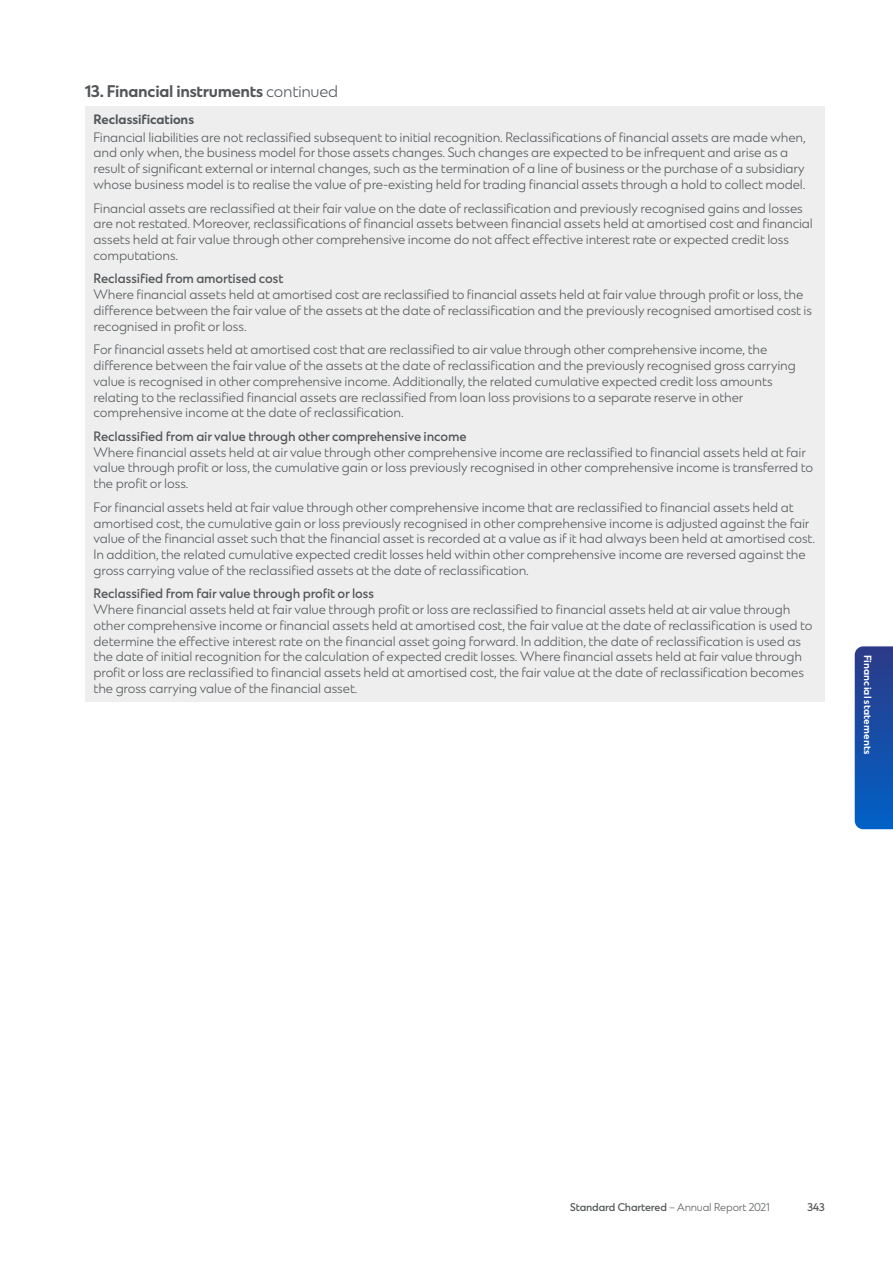
<style>
.page{position:relative;width:893px;height:1263px;background:#fff}
.page>*{position:absolute;margin:0;border:0;box-sizing:border-box;transform-origin:0 0}
.t1{font:700 15.75px "SC Prosper Sans";letter-spacing:-.015em;color:#53575a}
.t2{font:300 12.75px/15.8px "SC Prosper Sans";letter-spacing:-.01em;color:#53575a}
.t3{font:500 12.75px "SC Prosper Sans";letter-spacing:-.005em;color:#53575a}
.t4{font:700 12.75px "SC Prosper Sans";letter-spacing:-.005em;color:#53575a}
.t5{font:500 10.5px "SC Prosper Sans";letter-spacing:-.015em;color:#53575a}
.t6{font:700 9.75px "SC Prosper Sans";letter-spacing:.01em;color:#fff}
.s1{font-weight:300}
</style>
<div class="page">
<svg style="left:855px;top:646px;width:38px;height:183px;background:#174ea7"></svg>
<div style="left:85px;top:106px;width:740px;height:595px;background:#eee"></div>
<p class="t1" style="left:85px;top:79px;width:255px">13. Financial instruments <span class="s1">continued</span></p>
<p class="t4" style="left:94px;top:110px;width:102px">Reclassifications</p>
<p class="t2" style="left:94px;top:129px;width:714px">Financial liabilities are not reclassified subsequent to initial recognition. Reclassifications of financial assets are made when, and only when, the business model for those assets changes. Such changes are expected to be infrequent and arise as a result of significant external or internal changes, such as the termination of a line of business or the purchase of a subsidiary whose business model is to realise the value of pre-existing held for trading financial assets through a hold to collect model.</p>
<p class="t2" style="left:94px;top:200px;width:721px">Financial assets are reclassified at their fair value on the date of reclassification and previously recognised gains and losses are not restated. Moreover, reclassifications of financial assets between financial assets held at amortised cost and financial assets held at fair value through other comprehensive income do not affect effective interest rate or expected credit loss computations.</p>
<p class="t3" style="left:94px;top:270px;width:191px">Reclassified from amortised cost</p>
<p class="t2" style="left:94px;top:287px;width:720px">Where financial assets held at amortised cost are reclassified to financial assets held at fair value through profit or loss, the difference between the fair value of the assets at the date of reclassification and the previously recognised amortised cost is recognised in profit or loss.</p>
<p class="t2" style="left:94px;top:342px;width:704px">For financial assets held at amortised cost that are reclassified to air value through other comprehensive income, the difference between the fair value of the assets at the date of reclassification and the previously recognised gross carrying value is recognised in other comprehensive income. Additionally, the related cumulative expected credit loss amounts relating to the reclassified financial assets are reclassified from loan loss provisions to a separate reserve in other comprehensive income at the date of reclassification.</p>
<p class="t3" style="left:94px;top:427px;width:375px">Reclassified from air value through other comprehensive income</p>
<p class="t2" style="left:94px;top:444px;width:721px">Where financial assets held at air value through other comprehensive income are reclassified to financial assets held at fair value through profit or loss, the cumulative gain or loss previously recognised in other comprehensive income is transferred to the profit or loss.</p>
<p class="t2" style="left:94px;top:499px;width:723px">For financial assets held at fair value through other comprehensive income that are reclassified to financial assets held at amortised cost, the cumulative gain or loss previously recognised in other comprehensive income is adjusted against the fair value of the financial asset such that the financial asset is recorded at a value as if it had always been held at amortised cost.<br>In addition, the related cumulative expected credit losses held within other comprehensive income are reversed against the gross carrying value of the reclassified assets at the date of reclassification.</p>
<p class="t3" style="left:94px;top:584px;width:282px">Reclassified from fair value through profit or loss</p>
<p class="t2" style="left:94px;top:601px;width:720px">Where financial assets held at fair value through profit or loss are reclassified to financial assets held at air value through other comprehensive income or financial assets held at amortised cost, the fair value at the date of reclassification is used to determine the effective interest rate on the financial asset going forward. In addition, the date of reclassification is used as the date of initial recognition for the calculation of expected credit losses. Where financial assets held at fair value through profit or loss are reclassified to financial assets held at amortised cost, the fair value at the date of reclassification becomes the gross carrying value of the financial asset.</p>
<p class="t6" style="left:875px;top:655px;width:101px;rotate:90deg">Financial statements</p>
<p class="t5" style="left:570px;top:1200px;width:201px">Standard Chartered <span class="s1">– Annual Report 2021</span></p>
<p class="t5" style="left:807px;top:1200px;width:19px">343</p>
</div>
